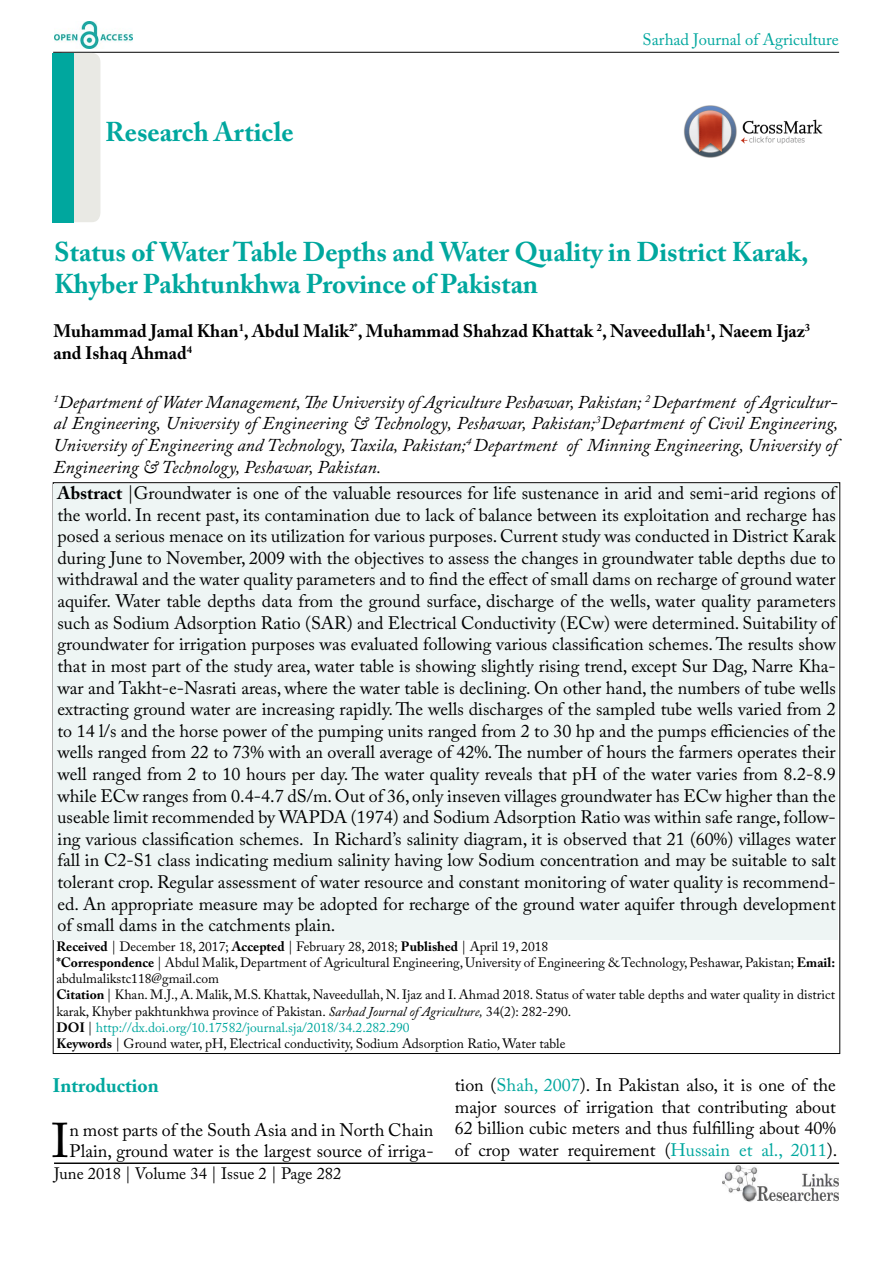
<style>
.page{position:relative;width:893px;height:1263px;background:#fff}
.page>*{position:absolute;margin:0;border:0;box-sizing:border-box;transform-origin:0 0}
.t1{font:48.45px "Adobe Caslon Pro";color:#000}
.t2{font:700 27px/32.4px "Adobe Caslon Pro";color:#00a79e}
.t3{font:700 19.5px "Adobe Caslon Pro";color:#00a79e}
.t4{font:18px/21.6px "Adobe Caslon Pro";color:#000;text-align:justify}
.t5{font:italic 18px/21.6px "Adobe Caslon Pro";color:#000;text-align:justify}
.t6{font:700 18px/21.6px "Adobe Caslon Pro";color:#000}
.t7{font:16.5px "Adobe Caslon Pro";color:#000}
.t8{font:16.5px "Adobe Caslon Pro";color:#00a79e}
.t9{font:13.5px/16.2px "Adobe Caslon Pro";color:#000}
.s1{font-weight:700}
.s2{font-style:italic}
.s3{color:#00a79e}
</style>
<div class="page">
<hr style="left:53px;top:52px;width:786px;height:1px;background:#000">
<img style="left:722px;top:1166px;width:117px;height:36px">
<img style="left:54px;top:22px;width:78px;height:27px">
<div style="left:54px;top:53px;width:46px;height:169px;background:#e9e9e4;border-radius:9px"></div>
<hr style="left:54px;top:1163px;width:785px;height:1px;background:#000">
<div style="left:53px;top:53px;width:21px;height:169px;background:#00a79e"></div>
<div style="left:54px;top:485px;width:784px;height:455px;background:#eef5f4"></div>
<img style="left:684px;top:105px;width:139px;height:53px">
<h2 class="t2" style="left:105px;top:116px;width:190px">Research Article</h2>
<p class="t8" style="left:643px;top:30px;width:198px">Sarhad Journal of Agriculture</p>
<h2 class="t2" style="left:54px;top:235px;width:756px">Status of Water Table Depths and Water Quality in District Karak,<br>Khyber Pakhtunkhwa Province of Pakistan</h2>
<p class="t6" style="left:53px;top:320px;width:758px">Muhammad Jamal Khan<sup>1</sup>, Abdul Malik<sup>2*</sup>, Muhammad Shahzad Khattak <sup>2</sup>, Naveedullah<sup>1</sup>, Naeem Ijaz<sup>3 </sup>and Ishaq Ahmad<sup>4</sup></p>
<p class="t5" style="left:53px;top:391px;width:786px"><sup>1</sup>Department of Water Management, The University of Agriculture Peshawar, Pakistan; <sup>2</sup> Department of Agricultur&shy;al Engineering, University of Engineering &amp; Technology, Peshawar, Pakistan;<sup>3</sup>Department of Civil Engineering, University of Engineering and Technology, Taxila, Pakistan;<sup>4</sup> Department of Minning Engineering, University of Engineering &amp; Technology, Peshawar, Pakistan.</p>
<p class="t4" style="left:58px;top:482px;width:780px"><span class="s1">Abstract</span> |Groundwater is one of the valuable resources for life sustenance in arid and semi-arid regions of the world. In recent past, its contamination due to lack of balance between its exploitation and recharge has posed a serious menace on its utilization for various purposes. Current study was conducted in District Karak during June to November, 2009 with the objectives to assess the changes in groundwater table depths due to withdrawal and the water quality parameters and to find the effect of small dams on recharge of ground water aquifer. Water table depths data from the ground surface, discharge of the wells, water quality parameters such as Sodium Adsorption Ratio (SAR) and Electrical Conductivity (ECw) were determined. Suitability of groundwater for irrigation purposes was evaluated following various classification schemes. The results show that in most part of the study area, water table is showing slightly rising trend, except Sur Dag, Narre Kha&shy;war and Takht-e-Nasrati areas, where the water table is declining. On other hand, the numbers of tube wells extracting ground water are increasing rapidly. The wells discharges of the sampled tube wells varied from 2 to 14 l/s and the horse power of the pumping units ranged from 2 to 30 hp and the pumps efficiencies of the wells ranged from 22 to 73% with an overall average of 42%. The number of hours the farmers operates their well ranged from 2 to 10 hours per day. The water quality reveals that pH of the water varies from 8.2-8.9 while ECw ranges from 0.4-4.7 dS/m. Out of 36, only inseven villages groundwater has ECw higher than the useable limit recommended by WAPDA (1974) and Sodium Adsorption Ratio was within safe range, follow&shy;ing various classification schemes. In Richard’s salinity diagram, it is observed that 21 (60%) villages water fall in C2-S1 class indicating medium salinity having low Sodium concentration and may be suitable to salt tolerant crop. Regular assessment of water resource and constant monitoring of water quality is recommend&shy;ed. An appropriate measure may be adopted for recharge of the ground water aquifer through development of small dams in the catchments plain.</p>
<p class="t9" style="left:56px;top:938px;width:780px"><span class="s1">Received</span> | December 18, 2017; <span class="s1">Accepted</span> | February 28, 2018; <span class="s1">Published</span> | April 19, 2018<br><span class="s1">*Correspondence</span> | Abdul Malik, Department of Agricultural Engineering, University of Engineering &amp; Technology, Peshawar, Pakistan; <span class="s1">Email: </span>abdulmalikstc118@gmail.com<br><span class="s1">Citation</span> | Khan. M.J., A. Malik, M.S. Khattak, Naveedullah, N. Ijaz and I. Ahmad 2018. Status of water table depths and water quality in district karak, Khyber pakhtunkhwa province of Pakistan. <span class="s2">Sarhad Journal of Agriculture,</span> 34(2): 282-290.<br><span class="s1">DOI</span> | <span class="s3">http://dx.doi.org/10.17582/journal.sja/2018/34.2.282.290<br></span><span class="s1">Keywords</span> | Ground water, pH, Electrical conductivity, Sodium Adsorption Ratio, Water table</p>
<p class="t3" style="left:52px;top:1074px;width:108px">Introduction</p>
<h1 class="t1" style="left:51px;top:1112px;width:19px">I</h1>
<p class="t4" style="left:69px;top:1118px;width:366px">n most parts of the South Asia and in North Chain<br>Plain, ground water is the largest source of irriga-</p>
<p class="t7" style="left:54px;top:1164px;width:289px">June 2018 | Volume 34 | Issue 2 | Page 282</p>
<p class="t4" style="left:455px;top:1074px;width:384px">tion (<span class="s3">Shah, 2007</span>). In Pakistan also, it is one of the major sources of irrigation that contributing about 62 billion cubic meters and thus fulfilling about 40% of crop water requirement (<span class="s3">Hussain et al., 2011</span>).</p>
</div>
